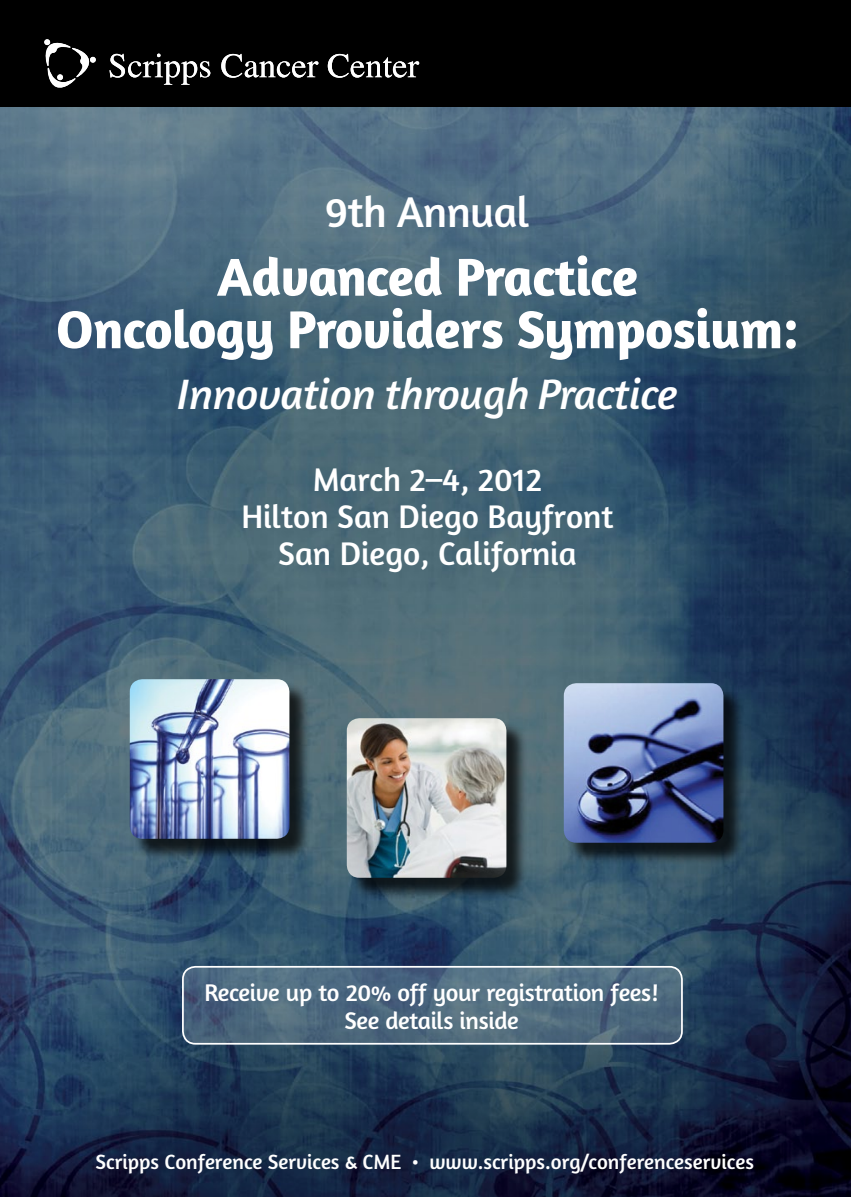
<style>
.page{position:relative;width:851px;height:1197px;background:#fff}
.page>*{position:absolute;margin:0;border:0;box-sizing:border-box;transform-origin:0 0}
.t1{font:700 54.25px/52.5px "Amaranth";letter-spacing:-.01em;color:#fff;text-align:center}
.t2{font:italic 43.75px "Amaranth";letter-spacing:-.01em;color:#fff}
.t3{font:43.75px "Amaranth";letter-spacing:-.01em;color:#fff}
.t4{font:33.25px "Amaranth";color:#fff}
.t5{font:24.5px "Amaranth";letter-spacing:-.015em;color:#fff}
.t6{font:21px "Amaranth";color:#fff}
</style>
<div class="page">
<div style="left:0;top:0;width:850px;height:108px;background:#000"></div>
<div style="left:0;top:118px;width:850px;height:1079px;background:#000;opacity:.26"></div>
<svg style="left:44px;top:39px;width:52px;height:49px"></svg>
<svg style="left:109px;top:54px;width:101px;height:31px"></svg>
<svg style="left:221px;top:54px;width:97px;height:24px"></svg>
<svg style="left:328px;top:54px;width:91px;height:24px"></svg>
<hr style="left:0;top:852px;width:2px;height:157px;background:#fff;opacity:.26">
<hr style="left:0;top:801px;width:2px;height:201px;background:#000;opacity:.26">
<div style="left:132px;top:682px;width:179px;height:179px;background:#000;opacity:.75"></div>
<img style="left:130px;top:679px;width:159px;height:160px">
<div style="left:566px;top:686px;width:179px;height:179px;background:#000;opacity:.75"></div>
<img style="left:563px;top:683px;width:160px;height:160px">
<div style="left:349px;top:721px;width:179px;height:179px;background:#000;opacity:.75"></div>
<img style="left:347px;top:718px;width:159px;height:160px">
<svg style="left:183px;top:967px;width:499px;height:77px;background:#4e697e"></svg>
<div style="left:182px;top:966px;width:500px;height:79px;border:2px solid #fff;border-radius:13px"></div>
<p class="t3" style="left:325px;top:187px;width:206px">9th Annual</p>
<p class="t1" style="left:56px;top:249px;width:744px">Advanced Practice<br>Oncology Providers Symposium:</p>
<p class="t2" style="left:177px;top:368px;width:501px">Innovation through Practice</p>
<p class="t4" style="left:313px;top:461px;width:231px">March 2–4, 2012</p>
<p class="t4" style="left:241px;top:497px;width:373px">Hilton San Diego Bayfront</p>
<p class="t4" style="left:278px;top:534px;width:300px">San Diego, California</p>
<p class="t5" style="left:204px;top:978px;width:456px">Receive up to 20% off your registration fees!</p>
<p class="t5" style="left:344px;top:1006px;width:176px">See details inside</p>
<p class="t6" style="left:95px;top:1149px;width:660px">Scripps Conference Services &amp; CME • www.scripps.org/conferenceservices</p>
</div>
